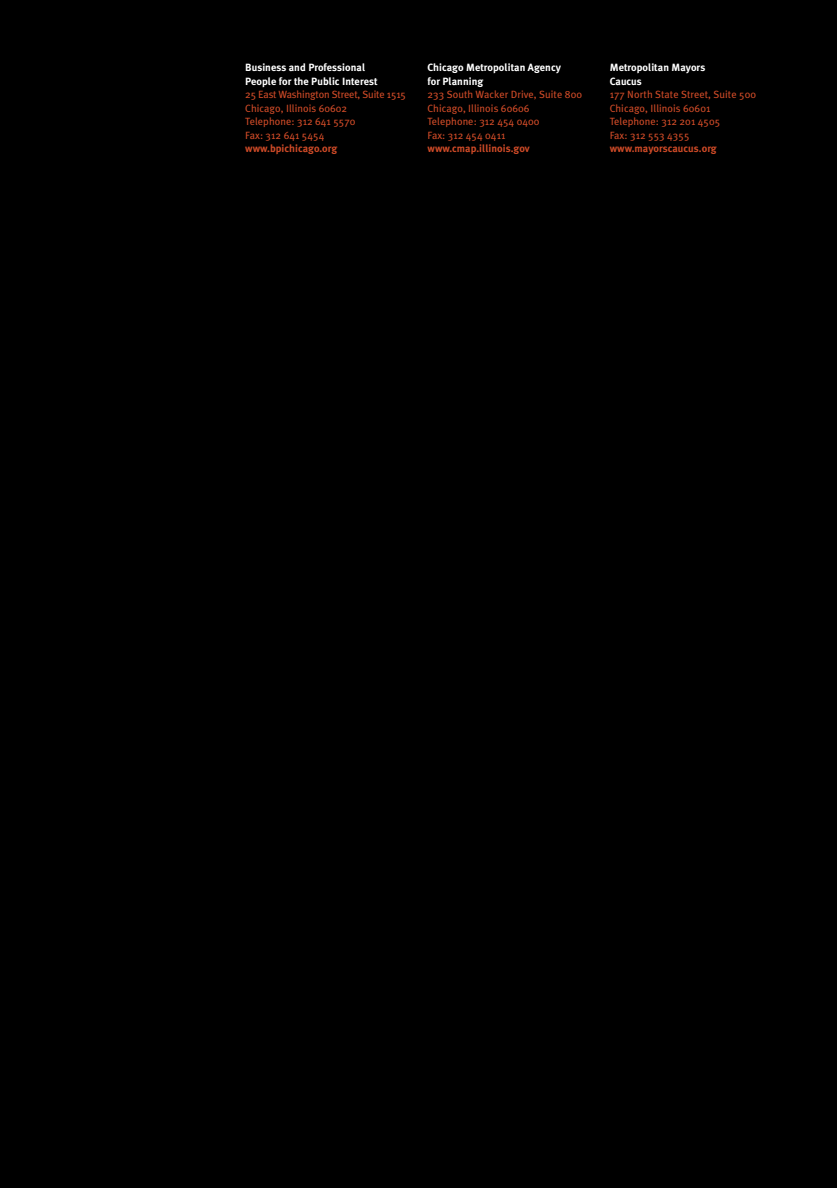
<style>
.page{position:relative;width:837px;height:1188px;background:#000}
.page>*{position:absolute;margin:0;border:0;box-sizing:border-box;transform-origin:0 0}
.t1{font:10.5px/13.5px "Meta Plus";letter-spacing:.005em;color:#cd4a27}
.t2{font:700 10.5px/13.5px "Meta Plus";letter-spacing:.005em;color:#fff}
.t3{font:700 10.5px "Meta Plus";letter-spacing:.005em;color:#cd4a27}
</style>
<div class="page">
<p class="t2" style="left:245px;top:61px;width:134px">Business and Professional<br>People for the Public Interest</p>
<p class="t1" style="left:245px;top:88px;width:162px">25 East Washington Street, Suite 1515<br>Chicago, Illinois 60602<br>Telephone: 312 641 5570<br>Fax: 312 641 5454</p>
<p class="t3" style="left:245px;top:143px;width:93px">www.bpichicago.org</p>
<p class="t2" style="left:427px;top:61px;width:135px">Chicago Metropolitan Agency for Planning</p>
<p class="t1" style="left:427px;top:88px;width:156px">233 South Wacker Drive, Suite 800<br>Chicago, Illinois 60606<br>Telephone: 312 454 0400<br>Fax: 312 454 0411</p>
<p class="t3" style="left:427px;top:143px;width:104px">www.cmap.illinois.gov</p>
<p class="t2" style="left:610px;top:61px;width:97px">Metropolitan Mayors<br>Caucus</p>
<p class="t1" style="left:610px;top:88px;width:148px">177 North State Street, Suite 500<br>Chicago, Illinois 60601<br>Telephone: 312 201 4505<br>Fax: 312 553 4355</p>
<p class="t3" style="left:610px;top:143px;width:108px">www.mayorscaucus.org</p>
</div>
